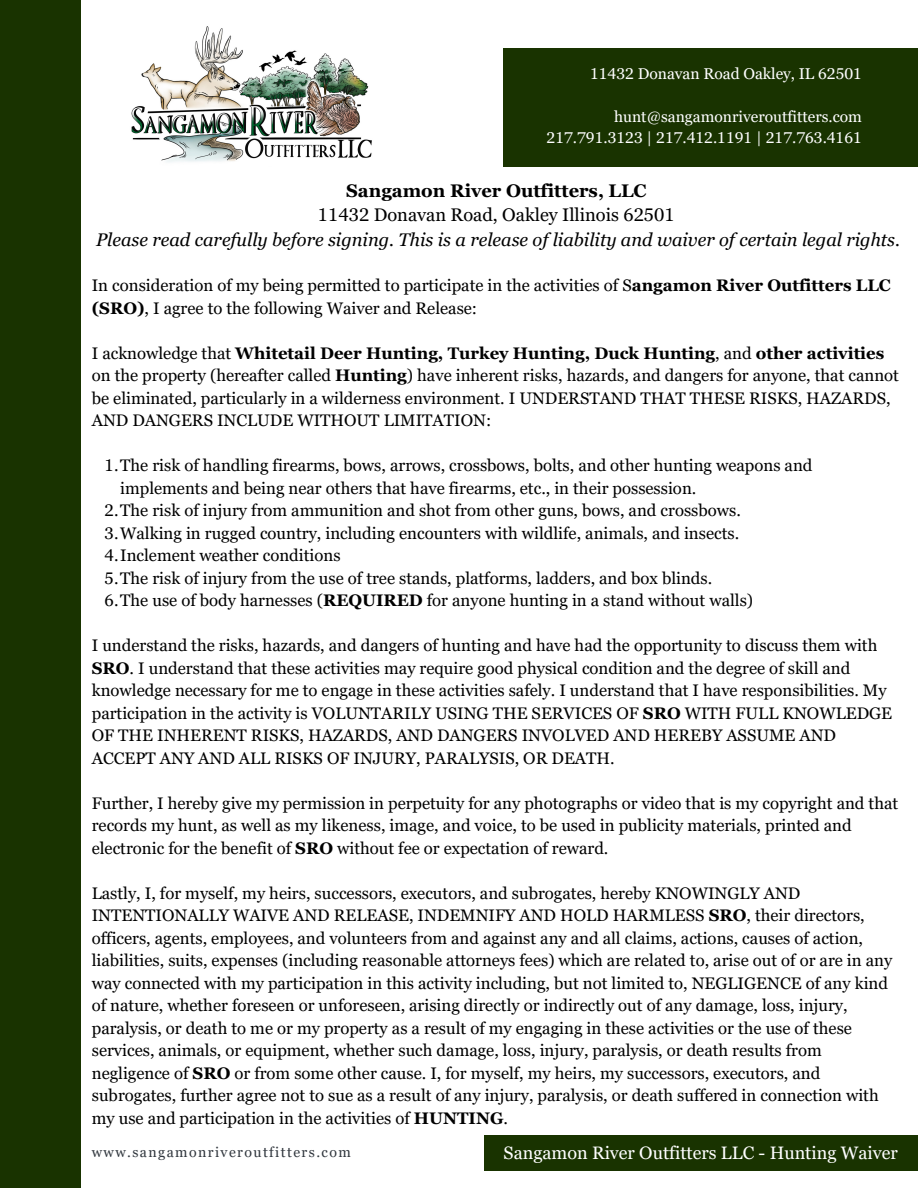
<style>
.page{position:relative;width:918px;height:1188px;background:#fff}
.page>*{position:absolute;margin:0;border:0;box-sizing:border-box;transform-origin:0 0}
.t1{font:italic 18.3px "Georgia Pro";color:#000}
.t2{font:18.3px "Georgia Pro";color:#000}
.t3{font:700 18.3px "Georgia Pro";color:#000}
.t4{font:18px "Georgia Pro";color:#fff}
.t5{font:16.65px/22.5px "Georgia Pro";color:#000}
.t6{font:15.6px "Georgia Pro";color:#fff}
.t7{font:14.1px "Georgia Pro";letter-spacing:.1em;color:#31373e}
.s1{font-weight:700}
</style>
<div class="page">
<div style="left:484px;top:1135px;width:434px;height:35px;background:#193300"></div>
<div style="left:0;top:0;width:81px;height:1188px;background:#193300"></div>
<img style="left:131px;top:26px;width:241px;height:136px">
<div style="left:504px;top:48px;width:414px;height:119px;background:#193300"></div>
<p class="t6" style="left:590px;top:65px;width:273px">11432 Donavan Road Oakley, IL 62501</p>
<p class="t6" style="left:614px;top:108px;width:249px">hunt@sangamonriveroutfitters.com</p>
<p class="t6" style="left:547px;top:129px;width:317px">217.791.3123 | 217.412.1191 | 217.763.4161</p>
<p class="t3" style="left:346px;top:180px;width:302px">Sangamon River Outfitters, LLC</p>
<p class="t2" style="left:318px;top:205px;width:358px">11432 Donavan Road, Oakley Illinois 62501</p>
<p class="t1" style="left:96px;top:229px;width:805px">Please read carefully before signing. This is a release of liability and waiver of certain legal rights.</p>
<p class="t5" style="left:92px;top:274px;width:801px">In consideration of my being permitted to participate in the activities of S<span class="s1">angamon River Outfitters LLC (SRO)</span>, I agree to the following Waiver and Release:</p>
<p class="t5" style="left:92px;top:342px;width:809px">I acknowledge that <span class="s1">Whitetail Deer Hunting, Turkey Hunting, Duck Hunting</span>, and <span class="s1">other activities </span>on the property (hereafter called <span class="s1">Hunting</span>) have inherent risks, hazards, and dangers for anyone, that cannot be eliminated, particularly in a wilderness environment. I UNDERSTAND THAT THESE RISKS, HAZARDS, AND DANGERS INCLUDE WITHOUT LIMITATION:</p>
<p class="t5" style="left:120px;top:454px;width:694px;text-indent:-16px">1.The risk of handling firearms, bows, arrows, crossbows, bolts, and other hunting weapons and implements and being near others that have firearms, etc., in their possession.</p>
<p class="t5" style="left:105px;top:499px;width:638px">2.The risk of injury from ammunition and shot from other guns, bows, and crossbows.</p>
<p class="t5" style="left:105px;top:522px;width:636px">3.Walking in rugged country, including encounters with wildlife, animals, and insects.</p>
<p class="t5" style="left:105px;top:544px;width:237px">4.Inclement weather conditions</p>
<p class="t5" style="left:105px;top:567px;width:609px">5.The risk of injury from the use of tree stands, platforms, ladders, and box blinds.</p>
<p class="t5" style="left:105px;top:589px;width:650px">6.The use of body harnesses (<span class="s1">REQUIRED</span> for anyone hunting in a stand without walls)</p>
<p class="t5" style="left:92px;top:634px;width:802px">I understand the risks, hazards, and dangers of hunting and have had the opportunity to discuss them with <span class="s1">SRO</span>. I understand that these activities may require good physical condition and the degree of skill and knowledge necessary for me to engage in these activities safely. I understand that I have responsibilities. My participation in the activity is VOLUNTARILY USING THE SERVICES OF <span class="s1">SRO</span> WITH FULL KNOWLEDGE OF THE INHERENT RISKS, HAZARDS, AND DANGERS INVOLVED AND HEREBY ASSUME AND ACCEPT ANY AND ALL RISKS OF INJURY, PARALYSIS, OR DEATH.</p>
<p class="t5" style="left:92px;top:792px;width:808px">Further, I hereby give my permission in perpetuity for any photographs or video that is my copyright and that records my hunt, as well as my likeness, image, and voice, to be used in publicity materials, printed and electronic for the benefit of <span class="s1">SRO</span> without fee or expectation of reward.</p>
<p class="t5" style="left:92px;top:882px;width:802px">Lastly, I, for myself, my heirs, successors, executors, and subrogates, hereby KNOWINGLY AND INTENTIONALLY WAIVE AND RELEASE, INDEMNIFY AND HOLD HARMLESS <span class="s1">SRO</span>, their directors, officers, agents, employees, and volunteers from and against any and all claims, actions, causes of action, liabilities, suits, expenses (including reasonable attorneys fees) which are related to, arise out of or are in any way connected with my participation in this activity including, but not limited to, NEGLIGENCE of any kind of nature, whether foreseen or unforeseen, arising directly or indirectly out of any damage, loss, injury, paralysis, or death to me or my property as a result of my engaging in these activities or the use of these services, animals, or equipment, whether such damage, loss, injury, paralysis, or death results from negligence of <span class="s1">SRO</span> or from some other cause. I, for myself, my heirs, my successors, executors, and subrogates, further agree not to sue as a result of any injury, paralysis, or death suffered in connection with my use and participation in the activities of <span class="s1">HUNTING</span>.</p>
<p class="t4" style="left:504px;top:1142px;width:396px">Sangamon River Outfitters LLC - Hunting Waiver</p>
<p class="t7" style="left:92px;top:1144px;width:261px">www.sangamonriveroutfitters.com</p>
</div>
